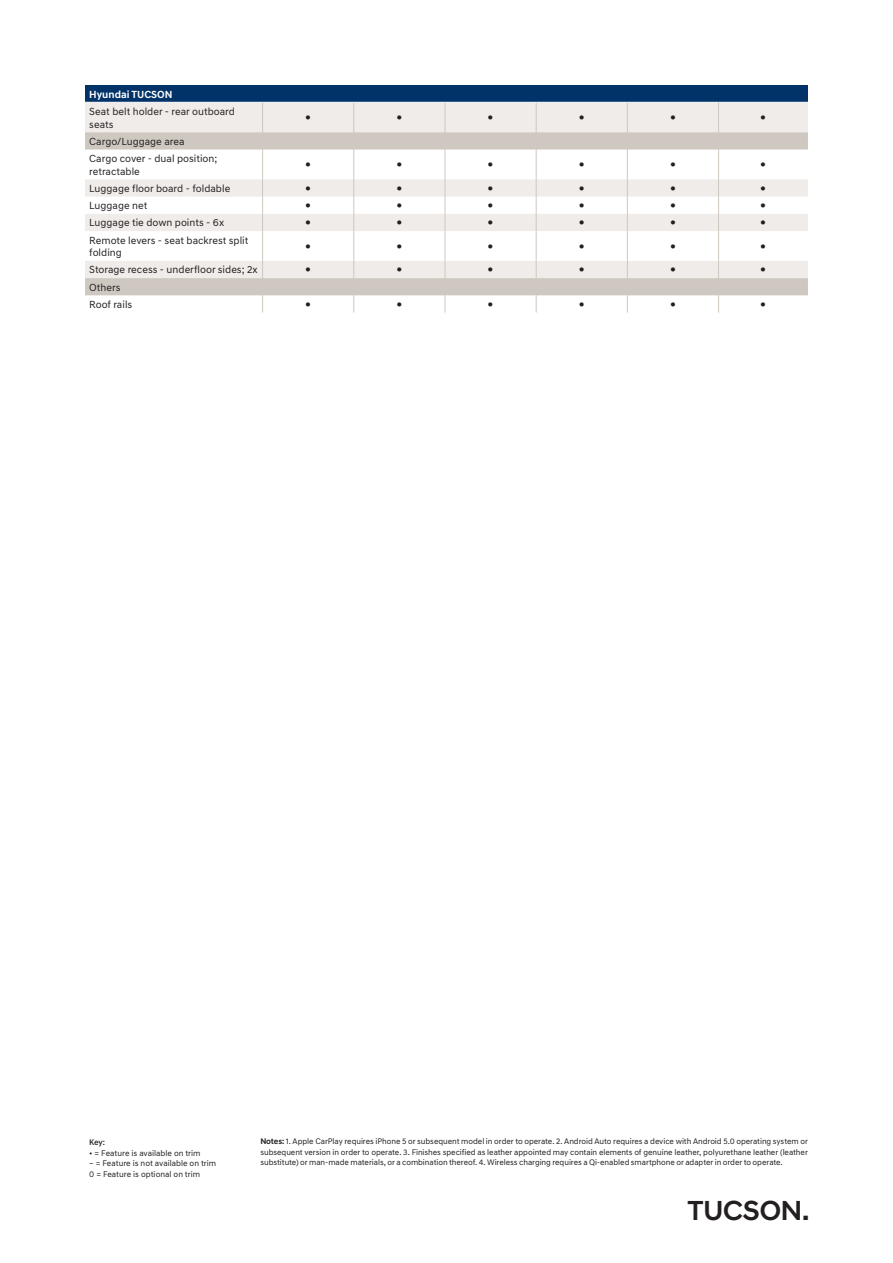
<style>
.page{position:relative;width:893px;height:1263px;background:#fff}
.page>*{position:absolute;margin:0;border:0;box-sizing:border-box;transform-origin:0 0}
.t1{font:500 28.05px "Hyundai Sans Head";letter-spacing:-.005em;color:#231f20}
.t2{font:10.5px/12.6px "Hyundai Sans Text";color:#231f20}
.t3{font:700 10.5px "Hyundai Sans Text";color:#fff}
.t4{font:8.4px "Hyundai Sans Text";color:#231f20}
.t5{font:500 8.4px "Hyundai Sans Text";color:#231f20}
.t6{font:8.25px/10.5px "Hyundai Sans Text";letter-spacing:-.005em;color:#231f20;text-align:justify}
.s1{font-weight:700}
</style>
<div class="page">
<div style="left:85px;top:85px;width:723px;height:17px;background:#013368"></div>
<div style="left:85px;top:103px;width:723px;height:29px;background:#efece9"></div>
<svg style="left:85px;top:132px;width:723px;height:163px"></svg>
<hr style="left:262px;top:102px;width:1px;height:30px;background:#cfc8c1">
<hr style="left:353px;top:102px;width:1px;height:30px;background:#cfc8c1">
<hr style="left:445px;top:102px;width:1px;height:30px;background:#cfc8c1">
<hr style="left:536px;top:102px;width:1px;height:30px;background:#cfc8c1">
<hr style="left:627px;top:102px;width:1px;height:30px;background:#cfc8c1">
<svg style="left:262px;top:132px;width:1px;height:99px"></svg>
<svg style="left:353px;top:132px;width:1px;height:99px"></svg>
<svg style="left:445px;top:132px;width:1px;height:99px"></svg>
<svg style="left:536px;top:132px;width:1px;height:99px"></svg>
<svg style="left:627px;top:132px;width:1px;height:99px"></svg>
<hr style="left:262px;top:231px;width:1px;height:30px;background:#cfc8c1">
<hr style="left:353px;top:231px;width:1px;height:30px;background:#cfc8c1">
<hr style="left:445px;top:231px;width:1px;height:30px;background:#cfc8c1">
<hr style="left:536px;top:231px;width:1px;height:30px;background:#cfc8c1">
<hr style="left:627px;top:231px;width:1px;height:30px;background:#cfc8c1">
<svg style="left:262px;top:261px;width:1px;height:52px"></svg>
<svg style="left:353px;top:261px;width:1px;height:52px"></svg>
<svg style="left:445px;top:261px;width:1px;height:52px"></svg>
<svg style="left:536px;top:261px;width:1px;height:52px"></svg>
<svg style="left:627px;top:261px;width:1px;height:52px"></svg>
<hr style="left:85px;top:102px;width:178px;height:1px;background:#fff">
<hr style="left:263px;top:102px;width:91px;height:1px;background:#fff">
<hr style="left:445px;top:102px;width:91px;height:1px;background:#fff">
<hr style="left:536px;top:102px;width:91px;height:1px;background:#fff">
<hr style="left:627px;top:102px;width:91px;height:1px;background:#fff">
<hr style="left:718px;top:102px;width:1px;height:30px;background:#cfc8c1">
<svg style="left:718px;top:132px;width:1px;height:99px"></svg>
<hr style="left:718px;top:231px;width:1px;height:30px;background:#cfc8c1">
<svg style="left:718px;top:261px;width:1px;height:52px"></svg>
<p class="t3" style="left:89px;top:88px;width:85px">Hyundai TUCSON</p>
<p class="t2" style="left:89px;top:105px;width:147px">Seat belt holder - rear outboard seats</p>
<p class="t2" style="left:305px;top:111px;width:7px">●</p>
<p class="t2" style="left:396px;top:111px;width:7px">●</p>
<p class="t2" style="left:488px;top:111px;width:7px">●</p>
<p class="t2" style="left:579px;top:111px;width:7px">●</p>
<p class="t2" style="left:670px;top:111px;width:7px">●</p>
<p class="t2" style="left:760px;top:111px;width:7px">●</p>
<p class="t2" style="left:89px;top:135px;width:97px">Cargo/Luggage area</p>
<p class="t2" style="left:89px;top:152px;width:130px">Cargo cover - dual position; retractable</p>
<p class="t2" style="left:305px;top:158px;width:7px">●</p>
<p class="t2" style="left:396px;top:158px;width:7px">●</p>
<p class="t2" style="left:488px;top:158px;width:7px">●</p>
<p class="t2" style="left:579px;top:158px;width:7px">●</p>
<p class="t2" style="left:670px;top:158px;width:7px">●</p>
<p class="t2" style="left:760px;top:158px;width:7px">●</p>
<p class="t2" style="left:89px;top:182px;width:143px">Luggage floor board - foldable</p>
<p class="t2" style="left:305px;top:182px;width:7px">●</p>
<p class="t2" style="left:396px;top:182px;width:7px">●</p>
<p class="t2" style="left:488px;top:182px;width:7px">●</p>
<p class="t2" style="left:579px;top:182px;width:7px">●</p>
<p class="t2" style="left:670px;top:182px;width:7px">●</p>
<p class="t2" style="left:760px;top:182px;width:7px">●</p>
<p class="t2" style="left:89px;top:199px;width:60px">Luggage net</p>
<p class="t2" style="left:305px;top:199px;width:7px">●</p>
<p class="t2" style="left:396px;top:199px;width:7px">●</p>
<p class="t2" style="left:488px;top:199px;width:7px">●</p>
<p class="t2" style="left:579px;top:199px;width:7px">●</p>
<p class="t2" style="left:670px;top:199px;width:7px">●</p>
<p class="t2" style="left:760px;top:199px;width:7px">●</p>
<p class="t2" style="left:89px;top:216px;width:136px">Luggage tie down points - 6x</p>
<p class="t2" style="left:305px;top:216px;width:7px">●</p>
<p class="t2" style="left:396px;top:216px;width:7px">●</p>
<p class="t2" style="left:488px;top:216px;width:7px">●</p>
<p class="t2" style="left:579px;top:216px;width:7px">●</p>
<p class="t2" style="left:670px;top:216px;width:7px">●</p>
<p class="t2" style="left:760px;top:216px;width:7px">●</p>
<p class="t2" style="left:89px;top:234px;width:161px">Remote levers - seat backrest split folding</p>
<p class="t2" style="left:305px;top:240px;width:7px">●</p>
<p class="t2" style="left:396px;top:240px;width:7px">●</p>
<p class="t2" style="left:488px;top:240px;width:7px">●</p>
<p class="t2" style="left:579px;top:240px;width:7px">●</p>
<p class="t2" style="left:670px;top:240px;width:7px">●</p>
<p class="t2" style="left:760px;top:240px;width:7px">●</p>
<p class="t2" style="left:89px;top:264px;width:170px">Storage recess - underfloor sides; 2x</p>
<p class="t2" style="left:305px;top:264px;width:7px">●</p>
<p class="t2" style="left:396px;top:264px;width:7px">●</p>
<p class="t2" style="left:488px;top:264px;width:7px">●</p>
<p class="t2" style="left:579px;top:264px;width:7px">●</p>
<p class="t2" style="left:670px;top:264px;width:7px">●</p>
<p class="t2" style="left:760px;top:264px;width:7px">●</p>
<p class="t2" style="left:89px;top:281px;width:33px">Others</p>
<p class="t2" style="left:89px;top:298px;width:45px">Roof rails</p>
<p class="t2" style="left:305px;top:298px;width:7px">●</p>
<p class="t2" style="left:396px;top:298px;width:7px">●</p>
<p class="t2" style="left:488px;top:298px;width:7px">●</p>
<p class="t2" style="left:579px;top:298px;width:7px">●</p>
<p class="t2" style="left:670px;top:298px;width:7px">●</p>
<p class="t2" style="left:760px;top:298px;width:7px">●</p>
<p class="t5" style="left:89px;top:1137px;width:17px">Key:</p>
<p class="t4" style="left:89px;top:1148px;width:113px">• = Feature is available on trim</p>
<p class="t4" style="left:89px;top:1158px;width:129px">– = Feature is not available on trim</p>
<p class="t4" style="left:89px;top:1169px;width:112px">0 = Feature is optional on trim</p>
<p class="t6" style="left:260px;top:1136px;width:549px"><span class="s1">Notes:</span> 1. Apple CarPlay requires iPhone 5 or subsequent model in order to operate. 2. Android Auto requires a device with Android 5.0 operating system or subsequent version in order to operate. 3. Finishes specified as leather appointed may contain elements of genuine leather, polyurethane leather (leather substitute) or man-made materials, or a combination thereof. 4. Wireless charging requires a Qi-enabled smartphone or adapter in order to operate.</p>
<h1 class="t1" style="left:688px;top:1194px;width:123px">TUCSON.</h1>
</div>
